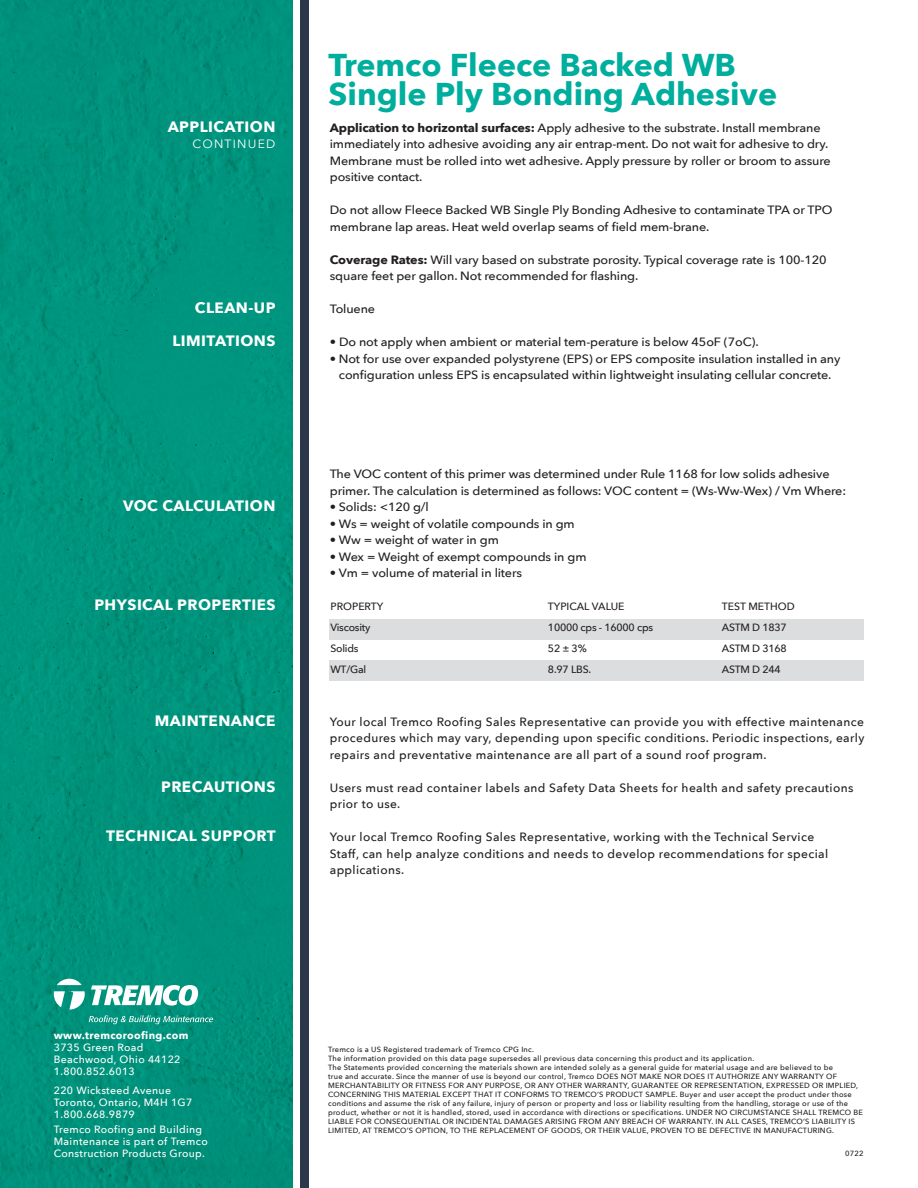
<style>
.page{position:relative;width:918px;height:1188px;background:#fff}
.page>*{position:absolute;margin:0;border:0;box-sizing:border-box;transform-origin:0 0}
.t1{font:700 31.5px "Avenir Next";color:#00ae9e}
.t2{font:700 15px "Avenir Next";letter-spacing:.03em;color:#fff}
.t3{font:500 12px/16.5px "Avenir Next";letter-spacing:-.01em;color:#231f20;scale:1.05 1}
.t4{font:500 12px/16.5px "Avenir Next";letter-spacing:.03em;color:#231f20}
.t5{font:500 12px/16.5px "Avenir Next";letter-spacing:-.01em;color:#231f20;text-align:justify}
.t6{font:12px "Avenir Next";letter-spacing:.1em;color:#fff}
.t7{font:500 10.5px/12px "Avenir Next";letter-spacing:.03em;color:#fff}
.t8{font:500 10.5px "Avenir Next";letter-spacing:-.02em;color:#231f20}
.t9{font:500 10.5px "Avenir Next";color:#231f20}
.t10{font:700 10.5px "Avenir Next";letter-spacing:.03em;color:#fff}
.t11{font:500 7.5px/9px "Avenir Next";letter-spacing:.03em;color:#231f20}
.s1{font-weight:700}
</style>
<div class="page">
<div style="left:0;top:0;width:308px;height:1188px;background:linear-gradient(to bottom,#2b384a,#2b384a)"></div>
<div style="left:0;top:0;width:299px;height:1188px;background:#fff"></div>
<img style="left:0;top:0;width:293px;height:1188px">
<div style="left:329px;top:619px;width:535px;height:21px;background:#dcdddf"></div>
<div style="left:329px;top:660px;width:535px;height:21px;background:#dcdddf"></div>
<svg style="left:54px;top:979px;width:159px;height:45px"></svg>
<p class="t2" style="left:168px;top:114px;width:109px">APPLICATION</p>
<p class="t6" style="left:193px;top:134px;width:84px">CONTINUED</p>
<p class="t2" style="left:195px;top:295px;width:82px">CLEAN-UP</p>
<p class="t2" style="left:172px;top:328px;width:105px">LIMITATIONS</p>
<p class="t2" style="left:123px;top:493px;width:154px">VOC CALCULATION</p>
<p class="t2" style="left:94px;top:592px;width:183px">PHYSICAL PROPERTIES</p>
<p class="t2" style="left:155px;top:708px;width:122px">MAINTENANCE</p>
<p class="t2" style="left:161px;top:774px;width:116px">PRECAUTIONS</p>
<p class="t2" style="left:106px;top:823px;width:171px">TECHNICAL SUPPORT</p>
<p class="t1" style="left:329px;top:38px;width:409px">Tremco Fleece Backed WB</p>
<p class="t1" style="left:329px;top:67px;width:450px">Single Ply Bonding Adhesive</p>
<p class="t3" style="left:330px;top:119px;width:479px"><span class="s1">Application to horizontal surfaces:</span> Apply adhesive to the substrate. Install membrane immediately into adhesive avoiding any air entrap-ment. Do not wait for adhesive to dry.<br>Membrane must be rolled into wet adhesive. Apply pressure by roller or broom to assure positive contact.</p>
<p class="t3" style="left:330px;top:202px;width:480px">Do not allow Fleece Backed WB Single Ply Bonding Adhesive to contaminate TPA or TPO membrane lap areas. Heat weld overlap seams of field mem-brane.</p>
<p class="t3" style="left:330px;top:251px;width:475px"><span class="s1">Coverage Rates:</span> Will vary based on substrate porosity. Typical coverage rate is 100-120 square feet per gallon. Not recommended for flashing.</p>
<p class="t3" style="left:330px;top:301px;width:45px">Toluene</p>
<p class="t3" style="left:330px;top:334px;width:410px">• Do not apply when ambient or material tem-perature is below 45oF (7oC).</p>
<p class="t3" style="left:330px;top:350px;width:488px">• Not for use over expanded polystyrene (EPS) or EPS composite insulation installed in any</p>
<p class="t3" style="left:339px;top:367px;width:471px">configuration unless EPS is encapsulated within lightweight insulating cellular concrete.</p>
<p class="t3" style="left:330px;top:466px;width:493px">The VOC content of this primer was determined under Rule 1168 for low solids adhesive primer. The calculation is determined as follows: VOC content = (Ws-Ww-Wex) / Vm Where:</p>
<p class="t3" style="left:330px;top:499px;width:96px">• Solids: &lt;120 g/l</p>
<p class="t3" style="left:330px;top:515px;width:235px">• Ws = weight of volatile compounds in gm</p>
<p class="t3" style="left:330px;top:532px;width:162px">• Ww = weight of water in gm</p>
<p class="t3" style="left:330px;top:548px;width:246px">• Wex = Weight of exempt compounds in gm</p>
<p class="t3" style="left:330px;top:565px;width:185px">• Vm = volume of material in liters</p>
<p class="t9" style="left:330px;top:597px;width:54px">PROPERTY</p>
<p class="t9" style="left:548px;top:597px;width:78px">TYPICAL VALUE</p>
<p class="t9" style="left:722px;top:597px;width:74px">TEST METHOD</p>
<p class="t8" style="left:330px;top:618px;width:41px">Viscosity</p>
<p class="t8" style="left:548px;top:618px;width:107px">10000 cps - 16000 cps</p>
<p class="t8" style="left:722px;top:618px;width:66px">ASTM D 1837</p>
<p class="t8" style="left:330px;top:639px;width:30px">Solids</p>
<p class="t8" style="left:548px;top:639px;width:40px">52 ± 3%</p>
<p class="t8" style="left:722px;top:639px;width:66px">ASTM D 3168</p>
<p class="t8" style="left:330px;top:660px;width:37px">WT/Gal</p>
<p class="t8" style="left:548px;top:660px;width:45px">8.97 LBS.</p>
<p class="t8" style="left:722px;top:660px;width:60px">ASTM D 244</p>
<p class="t5" style="left:330px;top:713px;width:536px">Your local Tremco Roofing Sales Representative can provide you with effective maintenance procedures which may vary, depending upon specific conditions. Periodic inspections, early repairs and preventative maintenance are all part of a sound roof program.</p>
<p class="t4" style="left:330px;top:779px;width:525px">Users must read container labels and Safety Data Sheets for health and safety precautions prior to use.</p>
<p class="t4" style="left:330px;top:829px;width:500px">Your local Tremco Roofing Sales Representative, working with the Technical Service<br>Staff, can help analyze conditions and needs to develop recommendations for special applications.</p>
<p class="t10" style="left:54px;top:1026px;width:136px">www.tremcoroofing.com</p>
<p class="t7" style="left:54px;top:1041px;width:91px">3735 Green Road</p>
<p class="t7" style="left:54px;top:1053px;width:128px">Beachwood, Ohio 44122</p>
<p class="t7" style="left:54px;top:1065px;width:83px">1.800.852.6013</p>
<p class="t7" style="left:54px;top:1084px;width:119px">220 Wicksteed Avenue</p>
<p class="t7" style="left:54px;top:1096px;width:140px">Toronto, Ontario, M4H 1G7</p>
<p class="t7" style="left:54px;top:1108px;width:83px">1.800.668.9879</p>
<p class="t7" style="left:54px;top:1123px;width:155px">Tremco Roofing and Building<br>Maintenance is part of Tremco<br>Construction Products Group.</p>
<p class="t11" style="left:328px;top:1045px;width:207px">Tremco is a US Registered trademark of Tremco CPG Inc.</p>
<p class="t11" style="left:328px;top:1054px;width:428px">The information provided on this data page supersedes all previous data concerning this product and its application.</p>
<p class="t11" style="left:328px;top:1063px;width:536px">The Statements provided concerning the materials shown are intended solely as a general guide for material usage and are believed to be<br>true and accurate. Since the manner of use is beyond our control, Tremco DOES NOT MAKE NOR DOES IT AUTHORIZE ANY WARRANTY OF MERCHANTABILITY OR FITNESS FOR ANY PURPOSE, OR ANY OTHER WARRANTY, GUARANTEE OR REPRESENTATION, EXPRESSED OR IMPLIED, CONCERNING THIS MATERIAL EXCEPT THAT IT CONFORMS TO TREMCO’S PRODUCT SAMPLE. Buyer and user accept the product under those conditions and assume the risk of any failure, injury of person or property and loss or liability resulting from the handling, storage or use of the product, whether or not it is handled, stored, used in accordance with directions or specifications. UNDER NO CIRCUMSTANCE SHALL TREMCO BE LIABLE FOR CONSEQUENTIAL OR INCIDENTAL DAMAGES ARISING FROM ANY BREACH OF WARRANTY. IN ALL CASES, TREMCO’S LIABILITY IS LIMITED, AT TREMCO’S OPTION, TO THE REPLACEMENT OF GOODS, OR THEIR VALUE, PROVEN TO BE DEFECTIVE IN MANUFACTURING.</p>
<p class="t11" style="left:845px;top:1149px;width:20px">0722</p>
</div>
